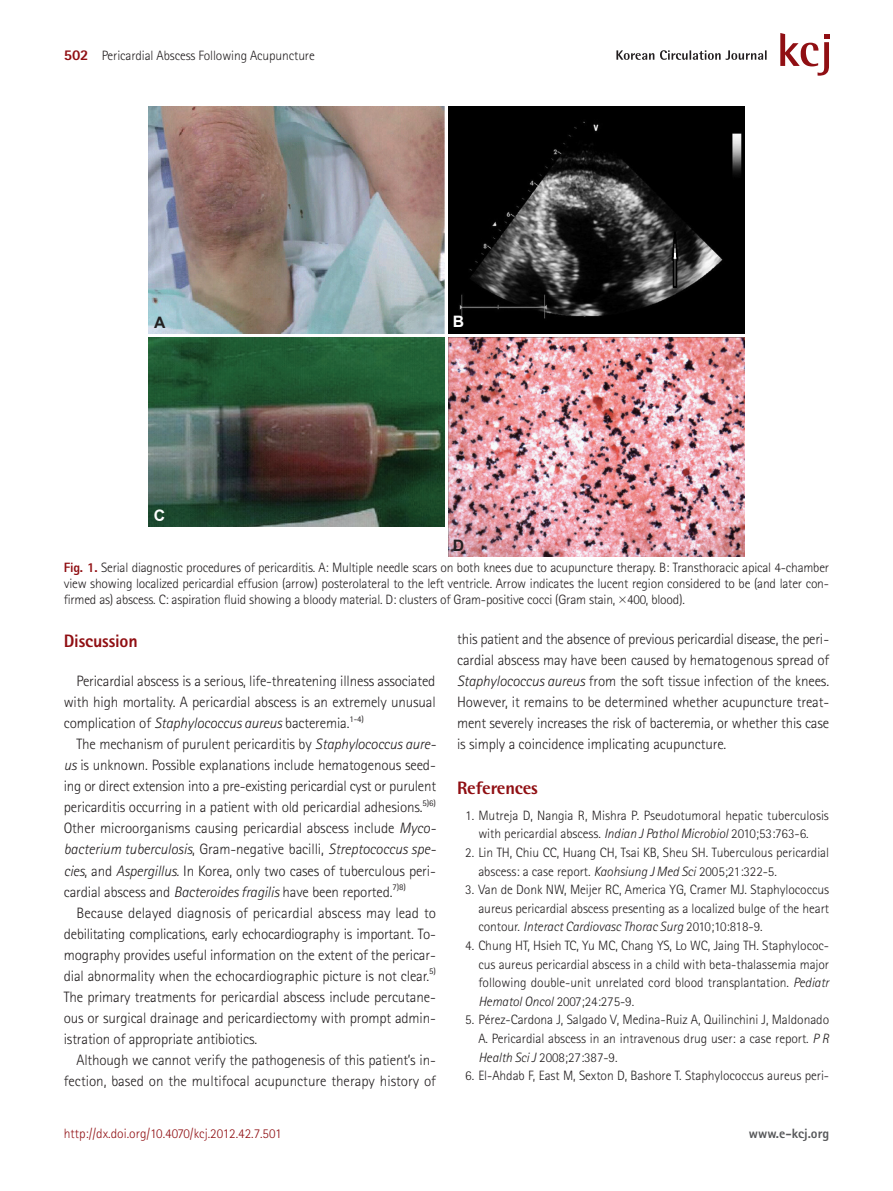
<style>
.page{position:relative;width:893px;height:1191px;background:#fff}
.page>*{position:absolute;margin:0;border:0;box-sizing:border-box;transform-origin:0 0}
.큰제목{font:800 18px "Rotis Sans Serif Std";letter-spacing:-.01em;color:#900f13}
.REF제목{font:800 18px "Rotis Semi Sans Std";letter-spacing:-.01em;color:#900f13}
.t1{font:700 15.75px "Arial";color:#231f20}
.t2{font:700 15.75px "Arial";color:#fff}
.본문{font:300 15px/21px "Rotis Sans Serif Std";letter-spacing:-.01em;color:#231f20;text-align:justify}
.t3{font:800 15px "Rotis Sans Serif Std";color:#900f13}
.REF{font:300 13.5px/18.6px "Rotis Sans Serif Std";letter-spacing:-.005em;color:#231f20;text-align:justify}
.그림제목1{font:300 13.5px/16.2px "Rotis Sans Serif Std";letter-spacing:-.015em;color:#231f20;text-align:justify}
.t4{font:300 13.5px "Rotis Sans Serif Std";color:#900f13}
.t5{font:800 13.5px "Rotis Sans Serif Std";color:#57585a}
.s1{font-weight:800;color:#900f13}
.s2{font-family:"Garamond";font-weight:400}
.s3{font-style:italic}
</style>
<div class="page">
<svg style="left:616px;top:50px;width:151px;height:10px"></svg>
<svg style="left:780px;top:33px;width:49px;height:43px"></svg>
<img style="left:449px;top:106px;width:295px;height:227px">
<img style="left:449px;top:337px;width:295px;height:219px">
<img style="left:149px;top:106px;width:295px;height:227px">
<img style="left:149px;top:337px;width:295px;height:189px">
<p class="t3" style="left:64px;top:46px;width:26px">502</p>
<p class="그림제목1" style="left:102px;top:47px;width:215px">Pericardial Abscess Following Acupuncture</p>
<p class="t1" style="left:154px;top:312px;width:13px">A</p>
<p class="t2" style="left:154px;top:505px;width:13px">C</p>
<p class="t2" style="left:453px;top:311px;width:13px">B</p>
<p class="t1" style="left:453px;top:535px;width:13px">D</p>
<p class="그림제목1" style="left:64px;top:559px;width:767px"><span class="s1">Fig. 1.</span> Serial diagnostic procedures of pericarditis. A: Multiple needle scars on both knees due to acupuncture therapy. B: Transthoracic apical 4-chamber view showing localized pericardial effusion (arrow) posterolateral to the left ventricle. Arrow indicates the lucent region considered to be (and later con&shy;firmed as) abscess. C: aspiration fluid showing a bloody material. D: clusters of Gram-positive cocci (Gram stain, <span class="s2">×</span>400, blood).</p>
<p class="큰제목" style="left:64px;top:629px;width:76px">Discussion</p>
<p class="본문" style="left:64px;top:671px;width:373px;text-indent:13px">Pericardial abscess is a serious, life-threatening illness associated with high mortality. A pericardial abscess is an extremely unusual complication of <span class="s3">Staphylococcus aureus</span> bacteremia.<sup>1-4)</sup></p>
<p class="본문" style="left:64px;top:734px;width:374px;text-indent:13px">The mechanism of purulent pericarditis by <span class="s3">Staphylococcus aure&shy;us</span> is unknown. Possible explanations include hematogenous seed&shy;ing or direct extension into a pre-existing pericardial cyst or purulent pericarditis occurring in a patient with old pericardial adhesions.<sup>5)6)<br></sup>Other microorganisms causing pericardial abscess include <span class="s3">Myco&shy;bacterium tuberculosis</span>, Gram-negative bacilli, <span class="s3">Streptococcus spe&shy;cies</span>, and <span class="s3">Aspergillus.</span> In Korea, only two cases of tuberculous peri&shy;cardial abscess and <span class="s3">Bacteroides fragilis</span> have been reported.<sup>7)8)</sup></p>
<p class="본문" style="left:64px;top:902px;width:374px;text-indent:13px">Because delayed diagnosis of pericardial abscess may lead to debilitating complications, early echocardiography is important. To&shy;mography provides useful information on the extent of the pericar&shy;dial abnormality when the echocardiographic picture is not clear.<sup>5)<br></sup>The primary treatments for pericardial abscess include percutane&shy;ous or surgical drainage and pericardiectomy with prompt admin&shy;istration of appropriate antibiotics.</p>
<p class="본문" style="left:64px;top:1049px;width:374px;text-align:right">Although we cannot verify the pathogenesis of this patient’s in&shy;fection, based on the multifocal acupuncture therapy history of</p>
<p class="본문" style="left:457px;top:629px;width:374px">this patient and the absence of previous pericardial disease, the peri&shy;cardial abscess may have been caused by hematogenous spread of <span class="s3">Staphylococcus aureus</span> from the soft tissue infection of the knees.<br>However, it remains to be determined whether acupuncture treat&shy;ment severely increases the risk of bacteremia, or whether this case is simply a coincidence implicating acupuncture.</p>
<p class="REF제목" style="left:457px;top:776px;width:82px">References</p>
<p class="REF" style="left:465px;top:806px;width:365px;text-align:center">1. Mutreja D, Nangia R, Mishra P. Pseudotumoral hepatic tuberculosis with pericardial abscess. <span class="s3">Indian J Pathol Microbiol</span> 2010;53:763-6.</p>
<p class="REF" style="left:478px;top:843px;width:352px;text-indent:-13px">2. Lin TH, Chiu CC, Huang CH, Tsai KB, Sheu SH. Tuberculous pericardial abscess: a case report. <span class="s3">Kaohsiung J Med Sci</span> 2005;21:322-5.</p>
<p class="REF" style="left:478px;top:880px;width:352px;text-indent:-13px">3. Van de Donk NW, Meijer RC, America YG, Cramer MJ. Staphylococcus aureus pericardial abscess presenting as a localized bulge of the heart contour. <span class="s3">Interact Cardiovasc Thorac Surg</span> 2010;10:818-9.</p>
<p class="REF" style="left:478px;top:936px;width:352px;text-indent:-13px">4. Chung HT, Hsieh TC, Yu MC, Chang YS, Lo WC, Jaing TH. Staphylococ&shy;cus aureus pericardial abscess in a child with beta-thalassemia major following double-unit unrelated cord blood transplantation. <span class="s3">Pediatr Hematol Oncol</span> 2007;24:275-9.</p>
<p class="REF" style="left:478px;top:1010px;width:352px;text-indent:-13px">5. Pérez-Cardona J, Salgado V, Medina-Ruiz A, Quilinchini J, Maldonado A. Pericardial abscess in an intravenous drug user: a case report. <span class="s3">P R Health Sci J</span> 2008;27:387-9.</p>
<p class="REF" style="left:465px;top:1066px;width:365px">6. El-Ahdab F, East M, Sexton D, Bashore T. Staphylococcus aureus peri-</p>
<p class="t4" style="left:64px;top:1125px;width:219px">http://dx.doi.org/10.4070/kcj.2012.42.7.501</p>
<p class="t5" style="left:749px;top:1124px;width:82px">www.e-kcj.org</p>
</div>
